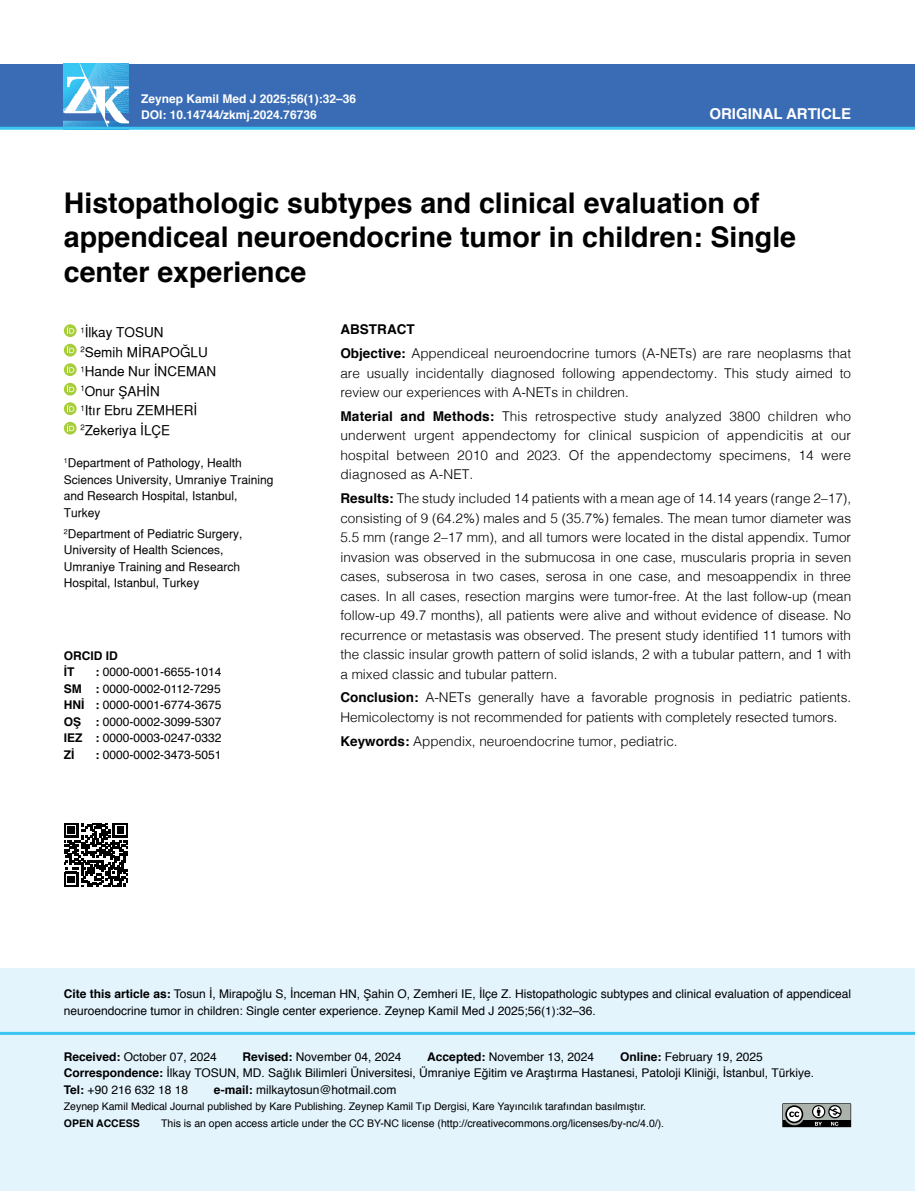
<style>
.page{position:relative;width:915px;height:1191px;background:#fff}
.page>*{position:absolute;margin:0;border:0;box-sizing:border-box;transform-origin:0 0}
.t1{font:700 28.5px/34.2px "Helvetica";color:#000}
.t2{font:700 15px "Helvetica";color:#fff}
.t3{font:300 13.5px/19.5px "Helvetica";color:#000}
.t4{font:500 13.5px/19.5px "Helvetica";color:#000}
.t5{font:12px/16.5px "Helvetica";color:#000}
.t6{font:500 12px/16.5px "Helvetica";color:#000}
.t7{font:700 12px/16.4px "Helvetica";color:#fff}
.t8{font:700 12px/16.5px "Helvetica";color:#000}
.t9{font:10.5px "Helvetica";color:#000}
.t10{font:700 10.5px "Helvetica";color:#000}
.s1{font-weight:700}
</style>
<div class="page">
<div style="left:0;top:64px;width:914px;height:64px;background:#396cb5"></div>
<img style="left:64px;top:64px;width:64px;height:63px">
<hr style="left:0;top:127px;width:914px;height:3px;background:#3bc6f1">
<svg style="left:64px;top:324px;width:13px;height:13px"></svg>
<svg style="left:67px;top:326px;width:7px;height:8px"></svg>
<svg style="left:64px;top:344px;width:13px;height:12px"></svg>
<svg style="left:67px;top:346px;width:7px;height:7px"></svg>
<svg style="left:64px;top:363px;width:13px;height:13px"></svg>
<svg style="left:67px;top:365px;width:7px;height:8px"></svg>
<svg style="left:64px;top:383px;width:13px;height:12px"></svg>
<svg style="left:67px;top:385px;width:7px;height:7px"></svg>
<svg style="left:64px;top:402px;width:13px;height:13px"></svg>
<svg style="left:67px;top:404px;width:7px;height:8px"></svg>
<svg style="left:64px;top:422px;width:13px;height:12px"></svg>
<svg style="left:67px;top:424px;width:7px;height:7px"></svg>
<svg style="left:64px;top:823px;width:64px;height:63px"></svg>
<div style="left:0;top:968px;width:914px;height:223px;background:#e3f4fd"></div>
<hr style="left:0;top:1032px;width:914px;height:3px;background:#3bc6f1">
<svg style="left:782px;top:1103px;width:70px;height:25px;background:#767a78"></svg>
<p class="t7" style="left:141px;top:91px;width:216px">Zeynep Kamil Med J 2025;56(1):32–36<br>DOI: 10.14744/zkmj.2024.76736</p>
<p class="t2" style="left:709px;top:102px;width:143px">ORIGINAL ARTICLE</p>
<h1 class="t1" style="left:64px;top:186px;width:733px">Histopathologic subtypes and clinical evaluation of appendiceal neuroendocrine tumor in children: Single center experience</h1>
<p class="t4" style="left:80px;top:322px;width:137px"><sup>1</sup>İlkay TOSUN<br><sup>2</sup>Semih MİRAPOĞLU<br><sup>1</sup>Hande Nur İNCEMAN<br><sup>1</sup>Onur ŞAHİN<br><sup>1</sup>Itır Ebru ZEMHERİ<br><sup>2</sup>Zekeriya İLÇE</p>
<p class="t3" style="left:340px;top:317px;width:512px;line-height:23.7px"><span class="s1">ABSTRACT<br>Objective:</span> Appendiceal neuroendocrine tumors (A-NETs) are rare neoplasms that</p>
<p class="t3" style="left:340px;top:362px;width:512px">are usually incidentally diagnosed following appendectomy. This study aimed to review our experiences with A-NETs in children.</p>
<p class="t3" style="left:340px;top:405px;width:512px;text-align:justify"><span class="s1">Material and Methods:</span> This retrospective study analyzed 3800 children who underwent urgent appendectomy for clinical suspicion of appendicitis at our hospital between 2010 and 2023. Of the appendectomy specimens, 14 were diagnosed as A-NET.</p>
<p class="t3" style="left:340px;top:487px;width:512px;text-align:justify"><span class="s1">Results:</span> The study included 14 patients with a mean age of 14.14 years (range 2–17), consisting of 9 (64.2%) males and 5 (35.7%) females. The mean tumor diameter was 5.5 mm (range 2–17 mm), and all tumors were located in the distal appendix. Tumor invasion was observed in the submucosa in one case, muscularis propria in seven cases, subserosa in two cases, serosa in one case, and mesoappendix in three cases. In all cases, resection margins were tumor-free. At the last follow-up (mean follow-up 49.7 months), all patients were alive and without evidence of disease. No recurrence or metastasis was observed. The present study identified 11 tumors with the classic insular growth pattern of solid islands, 2 with a tubular pattern, and 1 with a mixed classic and tubular pattern.</p>
<p class="t3" style="left:340px;top:687px;width:512px"><span class="s1">Conclusion:</span> A-NETs generally have a favorable prognosis in pediatric patients.<br>Hemicolectomy is not recommended for patients with completely resected tumors.</p>
<p class="t3" style="left:340px;top:730px;width:338px"><span class="s1">Keywords:</span> Appendix, neuroendocrine tumor, pediatric.</p>
<p class="t6" style="left:64px;top:455px;width:211px"><sup>1</sup>Department of Pathology, Health<br>Sciences University, Umraniye Training and Research Hospital, Istanbul,<br>Turkey</p>
<p class="t6" style="left:64px;top:525px;width:180px"><sup>2</sup>Department of Pediatric Surgery,<br>University of Health Sciences,<br>Umraniye Training and Research<br>Hospital, Istanbul, Turkey</p>
<p class="t8" style="left:64px;top:647px;width:55px">ORCID ID<br>İT</p>
<p class="t5" style="left:64px;top:664px;width:159px;text-align:justify;text-indent:32px"><span class="s1">:</span> 0000-0001-6655-1014<br><span class="s1">SM :</span> 0000-0002-0112-7295<br><span class="s1">HNİ :</span> 0000-0001-6774-3675<br><span class="s1">OŞ :</span> 0000-0002-3099-5307<br><span class="s1">IEZ :</span> 0000-0003-0247-0332<br><span class="s1">Zİ</span></p>
<p class="t5" style="left:95px;top:747px;width:128px"><span class="s1">:</span> 0000-0002-3473-5051</p>
<p class="t5" style="left:64px;top:986px;width:788px"><span class="s1">Cite this article as:</span> Tosun İ, Mirapoğlu S, İnceman HN, Şahin O, Zemheri IE, İlçe Z. Histopathologic subtypes and clinical evaluation of appendiceal neuroendocrine tumor in children: Single center experience. Zeynep Kamil Med J 2025;56(1):32–36.</p>
<p class="t5" style="left:64px;top:1048px;width:751px;text-indent:556px"><span class="s1">Online:</span> February 19, 2025<br><span class="s1">Correspondence:</span> İlkay TOSUN, MD. Sağlık Bilimleri Üniversitesi, Ümraniye Eğitim ve Araştırma Hastanesi, Patoloji Kliniği, İstanbul, Türkiye.<br><span class="s1">Tel:</span> +90 216 632 18 18</p>
<p class="t5" style="left:64px;top:1048px;width:154px"><span class="s1">Received:</span> October 07, 2024</p>
<p class="t5" style="left:242px;top:1048px;width:160px"><span class="s1">Revised:</span> November 04, 2024</p>
<p class="t5" style="left:427px;top:1048px;width:168px"><span class="s1">Accepted:</span> November 13, 2024</p>
<p class="t5" style="left:214px;top:1081px;width:184px"><span class="s1">e-mail:</span> milkaytosun@hotmail.com</p>
<p class="t9" style="left:64px;top:1098px;width:583px">Zeynep Kamil Medical Journal published by Kare Publishing. Zeynep Kamil Tıp Dergisi, Kare Yayıncılık tarafından basılmıştır.</p>
<p class="t10" style="left:64px;top:1114px;width:78px">OPEN ACCESS</p>
<p class="t9" style="left:161px;top:1115px;width:504px">This is an open access article under the CC BY-NC license (http://creativecommons.org/licenses/by-nc/4.0/).</p>
</div>
